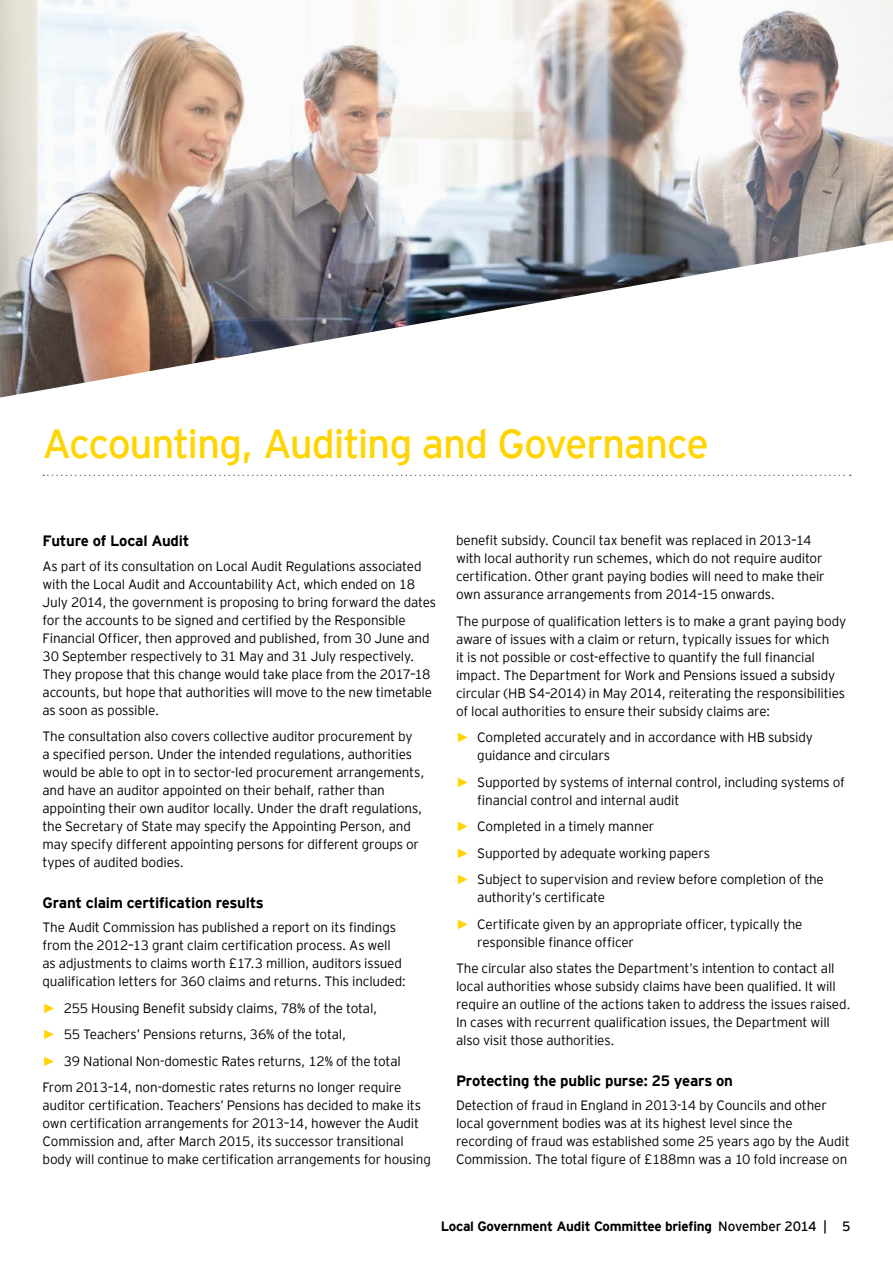
<style>
.page{position:relative;width:893px;height:1263px;background:#fff}
.page>*{position:absolute;margin:0;border:0;box-sizing:border-box;transform-origin:0 0}
.t1{font:40.5px "EY Interstate";letter-spacing:-.03em;color:#ffd400}
.t2{font:700 15px "EY Interstate";letter-spacing:-.015em;color:#000}
.t3{font:300 13.5px/18px "EY Interstate";letter-spacing:-.015em;color:#000}
.t4{font:700 13.5px "EY Interstate";letter-spacing:-.02em;color:#000}
.s1{font-family:"Arial";font-weight:700;color:#ffd400}
.s2{font-weight:400}
</style>
<div class="page">
<img style="left:0;top:0;width:893px;height:398px">
<svg style="left:43px;top:475px;width:808px;height:1px"></svg>
<h1 class="t1" style="left:43px;top:414px;width:668px">Accounting, Auditing and Governance</h1>
<p class="t2" style="left:43px;top:530px;width:148px">Future of Local Audit</p>
<p class="t3" style="left:43px;top:556px;width:395px">As part of its consultation on Local Audit Regulations associated with the Local Audit and Accountability Act, which ended on 18<br>July 2014, the government is proposing to bring forward the dates for the accounts to be signed and certified by the Responsible Financial Officer, then approved and published, from 30 June and 30 September respectively to 31 May and 31 July respectively.<br>They propose that this change would take place from the 2017–18 accounts, but hope that authorities will move to the new timetable as soon as possible.</p>
<p class="t3" style="left:43px;top:727px;width:383px">The consultation also covers collective auditor procurement by<br>a specified person. Under the intended regulations, authorities would be able to opt in to sector-led procurement arrangements, and have an auditor appointed on their behalf, rather than appointing their own auditor locally. Under the draft regulations, the Secretary of State may specify the Appointing Person, and may specify different appointing persons for different groups or types of audited bodies.</p>
<p class="t2" style="left:43px;top:892px;width:223px">Grant claim certification results</p>
<p class="t3" style="left:43px;top:918px;width:365px">The Audit Commission has published a report on its findings from the 2012–13 grant claim certification process. As well as adjustments to claims worth £17.3 million, auditors issued qualification letters for 360 claims and returns. This included:</p>
<p class="t3" style="left:43px;top:994px;width:360px;line-height:26.5px"><span class="s1">►</span> 255 Housing Benefit subsidy claims, 78% of the total,<br><span class="s1">►</span> 55 Teachers’ Pensions returns, 36% of the total,<br><span class="s1">►</span> 39 National Non-domestic Rates returns, 12% of the total From 2013–14, non-domestic rates returns no longer require</p>
<p class="t3" style="left:43px;top:1096px;width:390px">auditor certification. Teachers’ Pensions has decided to make its own certification arrangements for 2013–14, however the Audit Commission and, after March 2015, its successor transitional body will continue to make certification arrangements for housing</p>
<p class="t3" style="left:456px;top:531px;width:370px">benefit subsidy. Council tax benefit was replaced in 2013–14 with local authority run schemes, which do not require auditor certification. Other grant paying bodies will need to make their own assurance arrangements from 2014–15 onwards.</p>
<p class="t3" style="left:456px;top:611px;width:392px">The purpose of qualification letters is to make a grant paying body aware of issues with a claim or return, typically issues for which<br>it is not possible or cost-effective to quantify the full financial impact. The Department for Work and Pensions issued a subsidy circular (HB S4–2014) in May 2014, reiterating the responsibilities of local authorities to ensure their subsidy claims are:</p>
<p class="t3" style="left:477px;top:727px;width:337px;text-indent:-21px"><span class="s1">►</span> Completed accurately and in accordance with HB subsidy guidance and circulars</p>
<p class="t3" style="left:477px;top:772px;width:369px;text-indent:-21px"><span class="s1">►</span> Supported by systems of internal control, including systems of financial control and internal audit</p>
<p class="t3" style="left:456px;top:812px;width:369px;line-height:26.5px"><span class="s1">►</span> Completed in a timely manner<br><span class="s1">►</span> Supported by adequate working papers<br><span class="s1">►</span> Subject to supervision and review before completion of the</p>
<p class="t3" style="left:456px;top:883px;width:348px;line-height:26.5px;text-indent:21px">authority’s certificate<br><span class="s1">►</span> Certificate given by an appropriate officer, typically the</p>
<p class="t3" style="left:456px;top:928px;width:380px;line-height:26.5px;text-indent:21px">responsible finance officer<br>The circular also states the Department’s intention to contact all</p>
<p class="t3" style="left:456px;top:976px;width:396px">local authorities whose subsidy claims have been qualified. It will require an outline of the actions taken to address the issues raised.<br>In cases with recurrent qualification issues, the Department will also visit those authorities.</p>
<p class="t2" style="left:456px;top:1070px;width:278px">Protecting the public purse: 25 years on</p>
<p class="t3" style="left:456px;top:1096px;width:395px">Detection of fraud in England in 2013-14 by Councils and other local government bodies was at its highest level since the recording of fraud was established some 25 years ago by the Audit Commission. The total figure of £188mn was a 10 fold increase on</p>
<p class="t4" style="left:441px;top:1217px;width:411px">Local Government Audit Committee briefing <span class="s2">November 2014 | 5</span></p>
</div>
